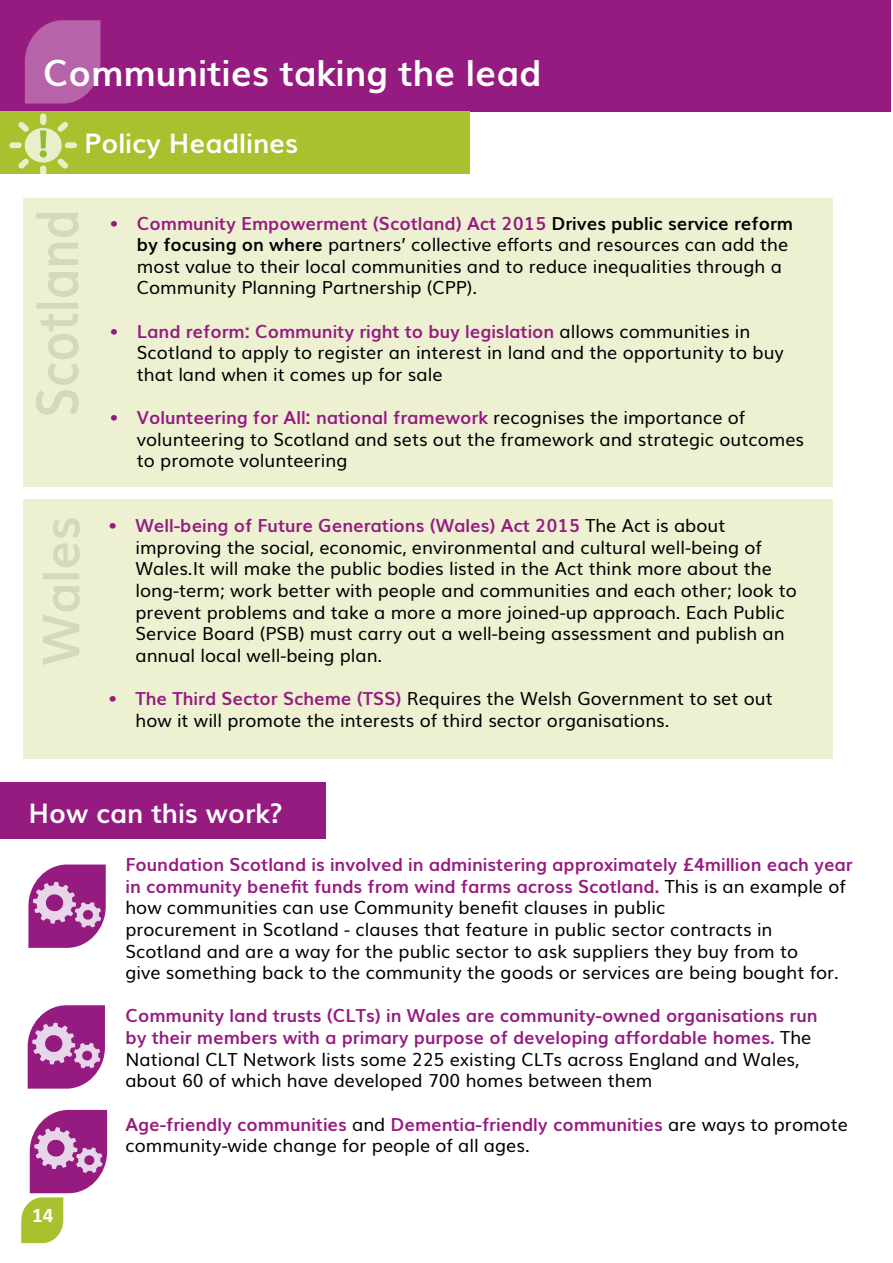
<style>
.page{position:relative;width:893px;height:1263px;background:#fff}
.page>*{position:absolute;margin:0;border:0;box-sizing:border-box;transform-origin:0 0}
.t1{font:700 36px "Muli";color:#fff}
.t2{font:700 27px "Muli";color:#fff}
.t3{font:700 21px "Calibri";color:#fff}
.t4{font:18px/21.6px "Muli";color:#000}
.t5{font:700 18px/21.6px "Muli";color:#951b81}
.s1{font-weight:700;color:#951b81}
.s2{font-weight:700}
.s3{font-weight:400;color:#000}
</style>
<div class="page">
<svg style="left:28px;top:864px;width:78px;height:84px;background:#b25ca5"></svg>
<svg style="left:28px;top:1005px;width:77px;height:84px;background:#b15ba4"></svg>
<div style="left:0;top:0;width:891px;height:111px;background:#951b81"></div>
<div style="left:23px;top:499px;width:810px;height:260px;background:#edf0d1"></div>
<div style="left:23px;top:198px;width:810px;height:289px;background:#edf0d1"></div>
<svg style="left:43px;top:518px;width:37px;height:147px"></svg>
<svg style="left:36px;top:213px;width:43px;height:202px"></svg>
<div style="left:0;top:782px;width:325px;height:57px;background:#951b81"></div>
<svg style="left:25px;top:20px;width:75px;height:84px;background:#b25aa4"></svg>
<div style="left:0;top:111px;width:470px;height:63px;background:#aac02e"></div>
<div style="left:9px;top:142px;width:13px;height:6px;background:#e9efca;border-radius:3px"></div>
<div style="left:65px;top:142px;width:12px;height:6px;background:#e9efca;border-radius:3px"></div>
<svg style="left:18px;top:113px;width:50px;height:61px"></svg>
<svg style="left:40px;top:150px;width:7px;height:8px"></svg>
<svg style="left:21px;top:1110px;width:86px;height:133px"></svg>
<p class="t1" style="left:43px;top:44px;width:500px">Communities taking the lead</p>
<p class="t2" style="left:84px;top:121px;width:215px">Policy Headlines</p>
<p class="t4" style="left:137px;top:211px;width:658px;text-indent:-27px"><span class="s1">• Community Empowerment (Scotland) Act 2015</span> <span class="s2">Drives public service reform by focusing on where</span> partners’ collective efforts and resources can add the most value to their local communities and to reduce inequalities through a Community Planning Partnership (CPP).</p>
<p class="t4" style="left:137px;top:319px;width:649px;text-indent:-27px"><span class="s1">• Land reform: Community right to buy legislation</span> allows communities in<br>Scotland to apply to register an interest in land and the opportunity to buy that land when it comes up for sale</p>
<p class="t4" style="left:137px;top:405px;width:669px;text-indent:-27px"><span class="s1">• Volunteering for All: national framework</span> recognises the importance of volunteering to Scotland and sets out the framework and strategic outcomes to promote volunteering</p>
<p class="t4" style="left:136px;top:513px;width:663px;text-indent:-27px"><span class="s1">• Well-being of Future Generations (Wales) Act 2015</span> The Act is about improving the social, economic, environmental and cultural well-being of Wales.It will make the public bodies listed in the Act think more about the long-term; work better with people and communities and each other; look to prevent problems and take a more a more joined-up approach. Each Public Service Board (PSB) must carry out a well-being assessment and publish an annual local well-being plan.</p>
<p class="t4" style="left:136px;top:686px;width:639px;text-indent:-27px"><span class="s1">• The Third Sector Scheme (TSS)</span> Requires the Welsh Government to set out how it will promote the interests of third sector organisations.</p>
<p class="t2" style="left:28px;top:791px;width:256px">How can this work?</p>
<p class="t3" style="left:32px;top:1200px;width:23px">14</p>
<p class="t5" style="left:125px;top:853px;width:729px">Foundation Scotland is involved in administering approximately £4million each year in community benefit funds from wind farms across Scotland. <span class="s3">This is an example of how communities can use Community benefit clauses in public</span></p>
<p class="t4" style="left:125px;top:917px;width:649px">procurement in Scotland - clauses that feature in public sector contracts in</p>
<p class="t4" style="left:125px;top:939px;width:674px">Scotland and are a way for the public sector to ask suppliers they buy from to</p>
<p class="t4" style="left:125px;top:960px;width:715px">give something back to the community the goods or services are being bought for.</p>
<p class="t5" style="left:125px;top:1004px;width:694px">Community land trusts (CLTs) in Wales are community-owned organisations run by their members with a primary purpose of developing affordable homes. <span class="s3">The National CLT Network lists some 225 existing CLTs across England and Wales, about 60 of which have developed 700 homes between them</span></p>
<p class="t4" style="left:125px;top:1112px;width:724px"><span class="s1">Age-friendly communities</span> and <span class="s1">Dementia-friendly communities</span> are ways to promote community-wide change for people of all ages.</p>
</div>
